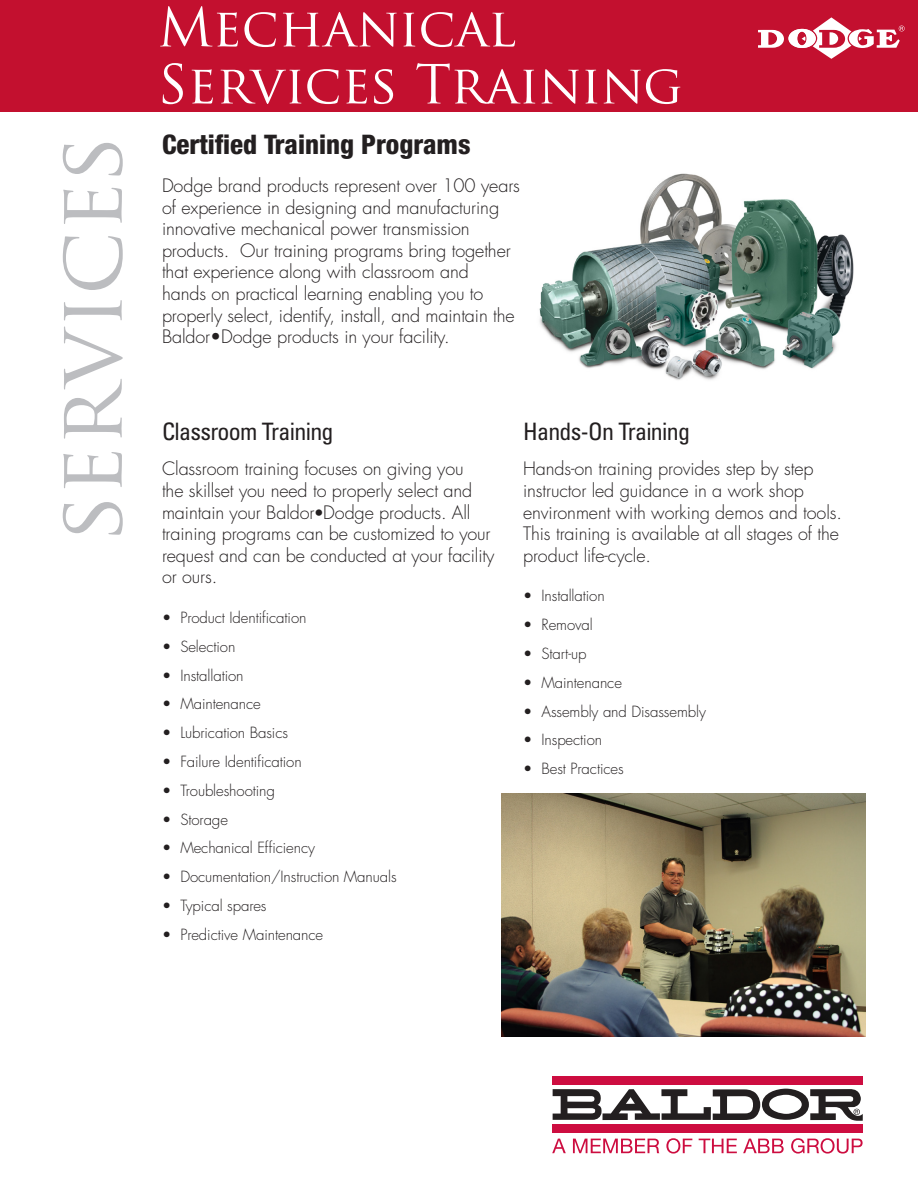
<style>
.page{position:relative;width:918px;height:1188px;background:#fff}
.page>*{position:absolute;margin:0;border:0;box-sizing:border-box;transform-origin:0 0}
.t1{font:90px "Trajan Pro";color:#bcbdc0}
.t2{font:52.5px "Trajan Pro";color:#fff}
.t3{font:800 condensed 27px "Helvetica Neue LT Std";color:#231f20}
.subhead_1{font:condensed 24px "Univers LT Std";letter-spacing:-.03em;color:#231f20}
.body_text{font:300 18px/21.6px "Futura Std";letter-spacing:-.005em;color:#231f20}
.t4{font:300 15px "Futura Std";letter-spacing:-.005em;color:#231f20}
.s1{font-family:"Helvetica Neue LT Std";font-stretch:condensed}
</style>
<div class="page">
<div style="left:0;top:0;width:918px;height:112px;background:#c3102f"></div>
<svg style="left:758px;top:17px;width:147px;height:42px"></svg>
<div style="left:552px;top:1076px;width:311px;height:9px;background:#cd0d40"></div>
<div style="left:552px;top:1125px;width:311px;height:8px;background:#cd0d40"></div>
<svg style="left:553px;top:1089px;width:310px;height:32px"></svg>
<svg style="left:552px;top:1139px;width:14px;height:14px"></svg>
<svg style="left:573px;top:1139px;width:86px;height:14px"></svg>
<svg style="left:666px;top:1138px;width:26px;height:16px"></svg>
<svg style="left:699px;top:1139px;width:38px;height:14px"></svg>
<svg style="left:743px;top:1139px;width:41px;height:14px"></svg>
<svg style="left:791px;top:1138px;width:72px;height:16px"></svg>
<img style="left:539px;top:173px;width:315px;height:207px">
<img style="left:502px;top:794px;width:363px;height:242px">
<p class="t2" style="left:158px;top:-6px;width:360px">Mechanical</p>
<p class="t2" style="left:158px;top:51px;width:527px">Services Training</p>
<p class="t1" style="left:32px;top:541px;width:408px;rotate:-90deg">services</p>
<p class="t3" style="left:162px;top:128px;width:310px">Certified Training Programs</p>
<p class="body_text" style="left:162px;top:175px;width:360px">Dodge brand products represent over 100 years of experience in designing and manufacturing innovative mechanical power transmission products. Our training programs bring together that experience along with classroom and<br>hands on practical learning enabling you to properly select, identify, install, and maintain the Baldor•Dodge products in your facility.</p>
<p class="subhead_1" style="left:162px;top:417px;width:173px">Classroom Training</p>
<p class="body_text" style="left:162px;top:459px;width:334px">Classroom training focuses on giving you<br>the skillset you need to properly select and maintain your Baldor<span class="s1">•</span>Dodge products. All training programs can be customized to your request and can be conducted at your facility or ours.</p>
<p class="t4" style="left:162px;top:609px;width:146px">• Product Identification</p>
<p class="t4" style="left:162px;top:637px;width:75px">• Selection</p>
<p class="t4" style="left:162px;top:666px;width:83px">• Installation</p>
<p class="t4" style="left:162px;top:695px;width:100px">• Maintenance</p>
<p class="t4" style="left:162px;top:724px;width:128px">• Lubrication Basics</p>
<p class="t4" style="left:162px;top:753px;width:141px">• Failure Identification</p>
<p class="t4" style="left:162px;top:781px;width:115px">• Troubleshooting</p>
<p class="t4" style="left:162px;top:810px;width:68px">• Storage</p>
<p class="t4" style="left:162px;top:839px;width:155px">• Mechanical Efficiency</p>
<p class="t4" style="left:162px;top:868px;width:236px">• Documentation/Instruction Manuals</p>
<p class="t4" style="left:162px;top:897px;width:106px">• Typical spares</p>
<p class="t4" style="left:162px;top:925px;width:163px">• Predictive Maintenance</p>
<p class="subhead_1" style="left:523px;top:417px;width:169px">Hands-On Training</p>
<p class="body_text" style="left:523px;top:459px;width:320px">Hands-on training provides step by step instructor led guidance in a work shop environment with working demos and tools.<br>This training is available at all stages of the product life-cycle.</p>
<p class="t4" style="left:523px;top:587px;width:83px">• Installation</p>
<p class="t4" style="left:523px;top:616px;width:71px">• Removal</p>
<p class="t4" style="left:523px;top:645px;width:65px">• Start-up</p>
<p class="t4" style="left:523px;top:673px;width:100px">• Maintenance</p>
<p class="t4" style="left:523px;top:702px;width:184px">• Assembly and Disassembly</p>
<p class="t4" style="left:523px;top:731px;width:81px">• Inspection</p>
<p class="t4" style="left:523px;top:760px;width:102px">• Best Practices</p>
</div>
